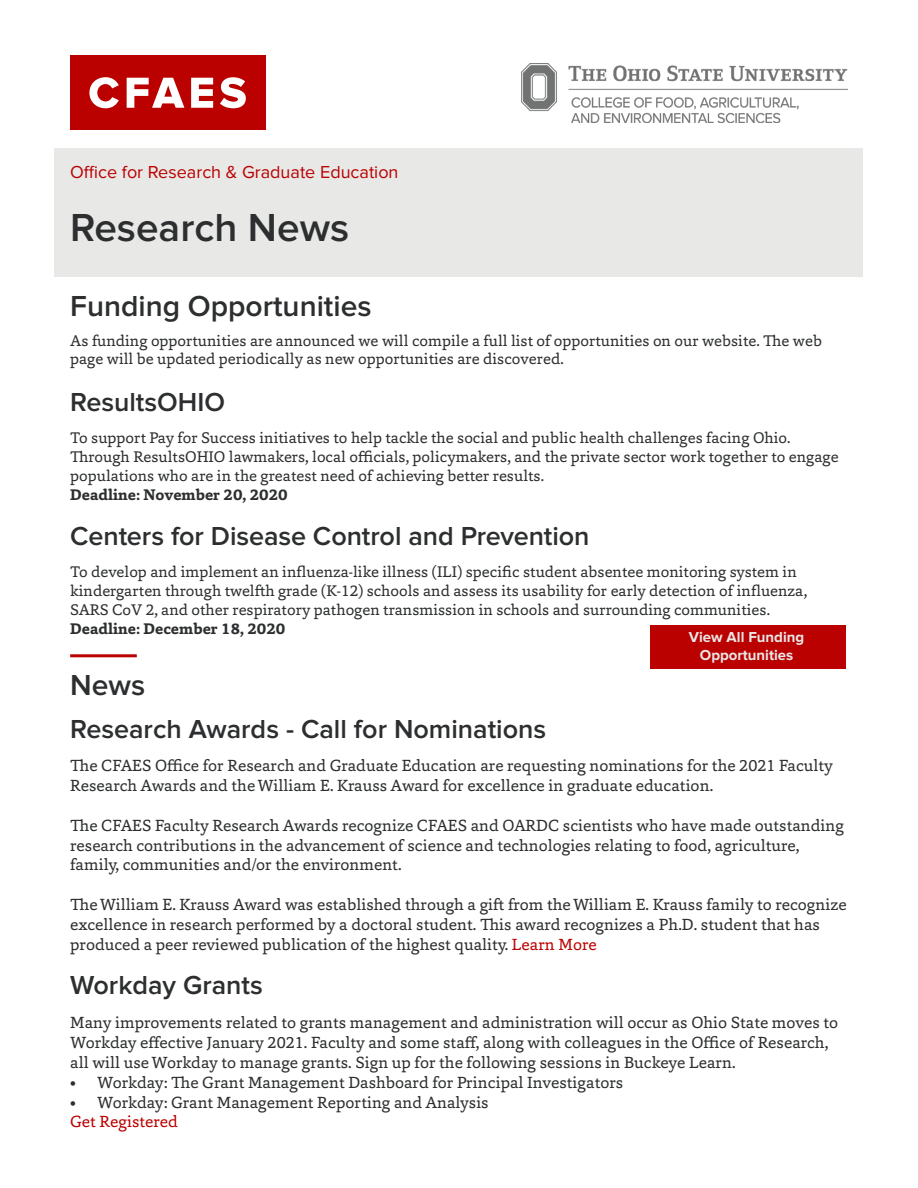
<style>
.page{position:relative;width:918px;height:1188px;background:#fff}
.page>*{position:absolute;margin:0;border:0;box-sizing:border-box;transform-origin:0 0}
.t1{font:600 40.5px "Proxima Nova";color:#2c2e2f}
.t2{font:600 30px "Proxima Nova";color:#2c2e2f}
.t3{font:600 27px "Proxima Nova";color:#2c2e2f}
.t4{font:18px "Proxima Nova";color:#b00}
.t5{font:16.5px/19.8px "Capita";color:#2c2e2f}
.t6{font:16.5px "Capita";color:#b00}
.t7{font:15.75px/18.9px "Capita";color:#2c2e2f}
.t8{font:700 15.75px "Capita";color:#2c2e2f}
.t9{font:700 15px "Proxima Nova";color:#e8e8e7}
.s1{color:#b00}
</style>
<div class="page">
<div style="left:70px;top:56px;width:196px;height:74px;background:#b00"></div>
<svg style="left:89px;top:77px;width:30px;height:31px"></svg>
<svg style="left:127px;top:78px;width:57px;height:30px"></svg>
<svg style="left:191px;top:78px;width:22px;height:30px"></svg>
<svg style="left:220px;top:77px;width:26px;height:31px"></svg>
<img style="left:521px;top:63px;width:327px;height:59px">
<div style="left:55px;top:148px;width:808px;height:128px;background:#e8e8e7"></div>
<div style="left:650px;top:625px;width:196px;height:44px;background:#b00"></div>
<hr style="left:70px;top:654px;width:67px;height:3px;background:#b00">
<p class="t4" style="left:70px;top:162px;width:330px">Office for Research &amp; Graduate Education</p>
<p class="t1" style="left:70px;top:204px;width:281px">Research News</p>
<p class="t2" style="left:70px;top:289px;width:303px">Funding Opportunities</p>
<p class="t7" style="left:70px;top:330px;width:753px">As funding opportunities are announced we will compile a full list of opportunities on our website. The web page will be updated periodically as new opportunities are discovered.</p>
<p class="t3" style="left:70px;top:387px;width:156px">ResultsOHIO</p>
<p class="t7" style="left:70px;top:428px;width:770px">To support Pay for Success initiatives to help tackle the social and public health challenges facing Ohio.<br>Through ResultsOHIO lawmakers, local officials, policymakers, and the private sector work together to engage populations who are in the greatest need of achieving better results.</p>
<p class="t8" style="left:70px;top:484px;width:219px">Deadline: November 20, 2020</p>
<p class="t3" style="left:70px;top:520px;width:521px">Centers for Disease Control and Prevention</p>
<p class="t7" style="left:70px;top:562px;width:738px">To develop and implement an influenza-like illness (ILI) specific student absentee monitoring system in kindergarten through twelfth grade (K-12) schools and assess its usability for early detection of influenza,<br>SARS CoV 2, and other respiratory pathogen transmission in schools and surrounding communities.</p>
<p class="t8" style="left:70px;top:618px;width:217px">Deadline: December 18, 2020</p>
<p class="t9" style="left:689px;top:629px;width:117px">View All Funding</p>
<p class="t9" style="left:700px;top:647px;width:95px">Opportunities</p>
<p class="t2" style="left:70px;top:668px;width:77px">News</p>
<p class="t3" style="left:70px;top:713px;width:478px">Research Awards - Call for Nominations</p>
<p class="t5" style="left:70px;top:756px;width:764px">The CFAES Office for Research and Graduate Education are requesting nominations for the 2021 Faculty<br>Research Awards and the William E. Krauss Award for excellence in graduate education.</p>
<p class="t5" style="left:70px;top:815px;width:775px">The CFAES Faculty Research Awards recognize CFAES and OARDC scientists who have made outstanding research contributions in the advancement of science and technologies relating to food, agriculture, family, communities and/or the environment.</p>
<p class="t5" style="left:70px;top:894px;width:778px">The William E. Krauss Award was established through a gift from the William E. Krauss family to recognize excellence in research performed by a doctoral student. This award recognizes a Ph.D. student that has produced a peer reviewed publication of the highest quality. <span class="s1">Learn More</span></p>
<p class="t3" style="left:70px;top:970px;width:194px">Workday Grants</p>
<p class="t5" style="left:70px;top:1013px;width:770px">Many improvements related to grants management and administration will occur as Ohio State moves to<br>Workday effective January 2021. Faculty and some staff, along with colleagues in the Office of Research, all will use Workday to manage grants. Sign up for the following sessions in Buckeye Learn.</p>
<p class="t5" style="left:70px;top:1072px;width:555px">• Workday: The Grant Management Dashboard for Principal Investigators</p>
<p class="t5" style="left:70px;top:1092px;width:420px">• Workday: Grant Management Reporting and Analysis</p>
<p class="t6" style="left:70px;top:1111px;width:109px">Get Registered</p>
</div>
